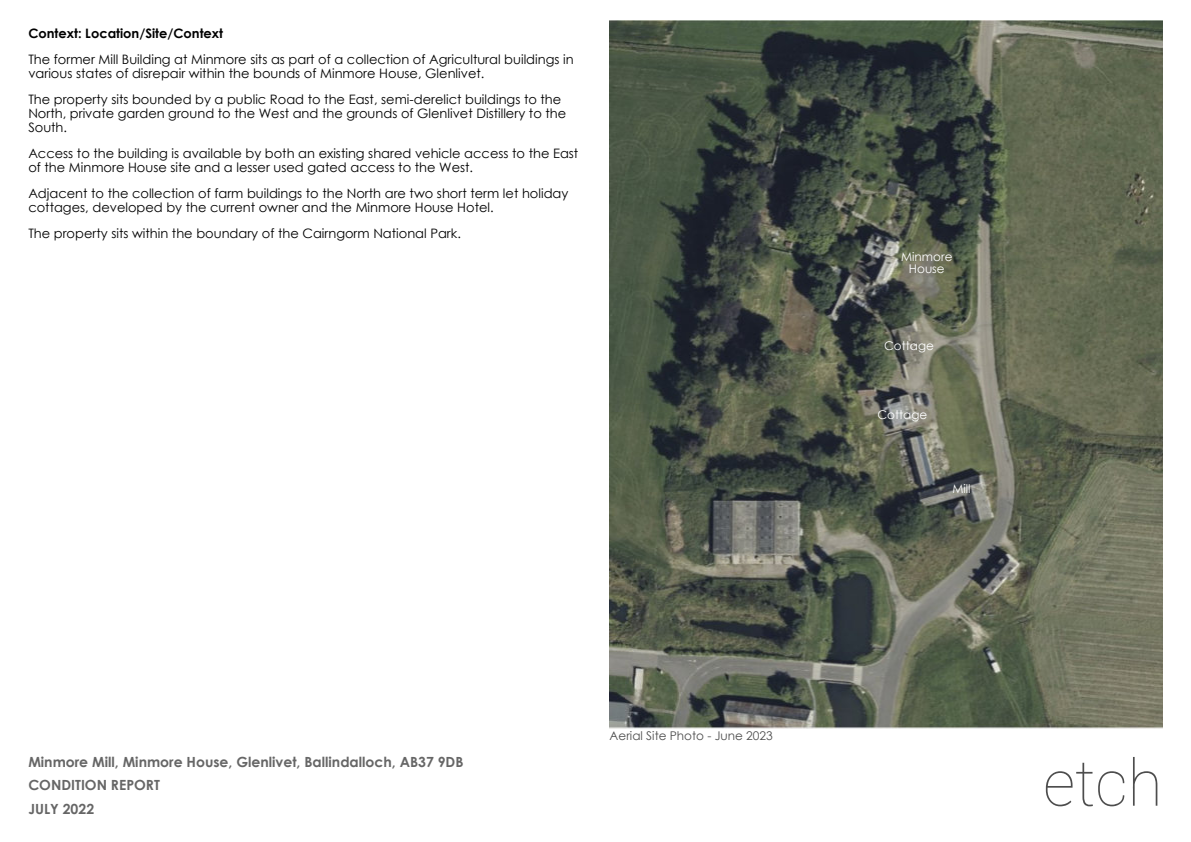
<style>
.page{position:relative;width:1191px;height:842px;background:#fff}
.page>*{position:absolute;margin:0;border:0;box-sizing:border-box;transform-origin:0 0}
.t1{font:100 64px "Roboto";color:#4d4d4d}
.t2{font:700 14px/23.2px "Century Gothic";color:#666}
.t3{font:13px/14px "Century Gothic";color:#000}
.t4{font:700 13px "Century Gothic";color:#000}
.t5{font:12px/12px "Century Gothic";color:#fff;text-align:center}
.t6{font:12px "Century Gothic";color:#4d4d4d}
</style>
<div class="page">
<img style="left:609px;top:20px;width:553px;height:709px">
<p class="t4" style="left:28px;top:28px;width:196px">Context: Location/Site/Context</p>
<p class="t3" style="left:28px;top:53px;width:547px">The former Mill Building at Minmore sits as part of a collection of Agricultural buildings in various states of disrepair within the bounds of Minmore House, Glenlivet.</p>
<p class="t3" style="left:28px;top:93px;width:539px">The property sits bounded by a public Road to the East, semi-derelict buildings to the<br>North, private garden ground to the West and the grounds of Glenlivet Distillery to the<br>South.</p>
<p class="t3" style="left:28px;top:147px;width:551px">Access to the building is available by both an existing shared vehicle access to the East of the Minmore House site and a lesser used gated access to the West.</p>
<p class="t3" style="left:28px;top:187px;width:541px">Adjacent to the collection of farm buildings to the North are two short term let holiday cottages, developed by the current owner and the Minmore House Hotel.</p>
<p class="t3" style="left:28px;top:227px;width:434px">The property sits within the boundary of the Cairngorm National Park.</p>
<p class="t6" style="left:609px;top:731px;width:165px">Aerial Site Photo - June 2023</p>
<p class="t5" style="left:901px;top:252px;width:53px">Minmore<br>House</p>
<p class="t5" style="left:884px;top:341px;width:51px">Cottage</p>
<p class="t5" style="left:877px;top:410px;width:51px">Cottage</p>
<p class="t5" style="left:952px;top:484px;width:20px">Mill</p>
<p class="t2" style="left:28px;top:752px;width:437px">Minmore Mill, Minmore House, Glenlivet, Ballindalloch, AB37 9DB<br>CONDITION REPORT<br>JULY 2022</p>
<h1 class="t1" style="left:1042px;top:758px;width:121px">etch</h1>
</div>
